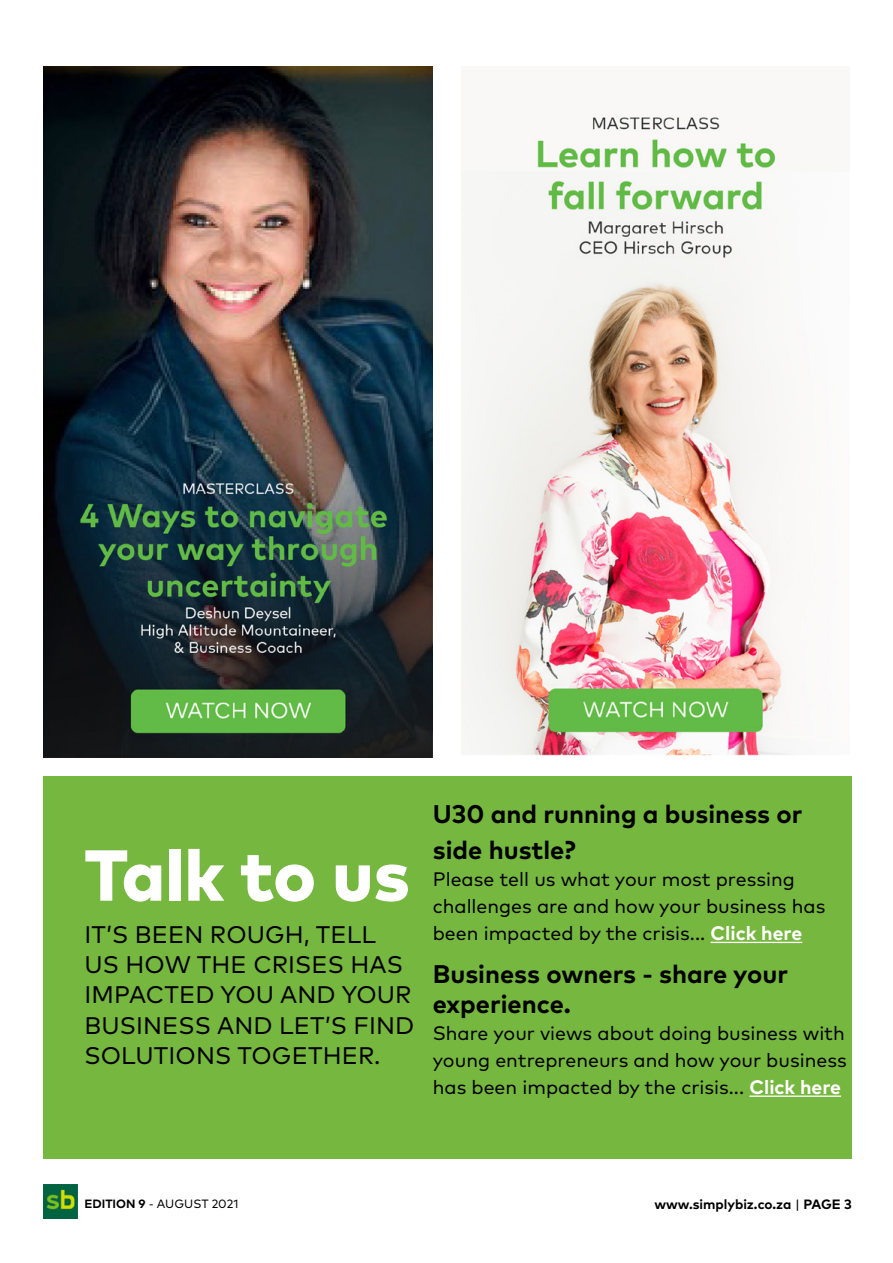
<style>
.page{position:relative;width:893px;height:1263px;background:#fff}
.page>*{position:absolute;margin:0;border:0;box-sizing:border-box;transform-origin:0 0}
.t1{font:800 72px "Mark Pro";letter-spacing:-.005em;color:#fff}
.t2{font:700 25.5px/36px "Mark Pro";color:#000}
.t3{font:24px/30px "Mark Pro";letter-spacing:.005em;color:#000}
.t4{font:19.5px/27px "Mark Pro";color:#000}
.t5{font:700 13.5px "Mark Pro";color:#000}
.t6{font:12px "Mark Pro";color:#000}
.s1{font-weight:700;color:#fff}
.s2{font-weight:700}
.s3{font-weight:400}
</style>
<div class="page">
<img style="left:44px;top:1185px;width:34px;height:34px">
<div style="left:44px;top:776px;width:808px;height:382px;background:#76b73f"></div>
<img style="left:44px;top:66px;width:389px;height:692px">
<img style="left:461px;top:114px;width:331px;height:642px">
<hr style="left:711px;top:942px;width:91px;height:1px;background:#fff">
<hr style="left:749px;top:1095px;width:92px;height:2px;background:#fff">
<h1 class="t1" style="left:84px;top:820px;width:327px">Talk to us</h1>
<p class="t3" style="left:85px;top:918px;width:331px">IT’S BEEN ROUGH, TELL<br>US HOW THE CRISES HAS<br>IMPACTED YOU AND YOUR<br>BUSINESS AND LET’S FIND<br>SOLUTIONS TOGETHER.</p>
<h2 class="t2" style="left:433px;top:794px;width:371px">U30 and running a business or side hustle?</h2>
<p class="t4" style="left:433px;top:864px;width:394px">Please tell us what your most pressing challenges are and how your business has been impacted by the crisis... <span class="s1">Click here</span></p>
<h2 class="t2" style="left:433px;top:956px;width:357px;line-height:30px">Business owners - share your experience.</h2>
<p class="t4" style="left:433px;top:1018px;width:415px;text-align:justify">Share your views about doing business with young entrepreneurs and how your business has been impacted by the crisis... <span class="s1">Click here</span></p>
<p class="t6" style="left:84px;top:1194px;width:155px"><span class="s2">EDITION 9</span> - AUGUST 2021</p>
<p class="t5" style="left:654px;top:1194px;width:199px">www.simplybiz.co.za <span class="s3">|</span> PAGE 3</p>
</div>
